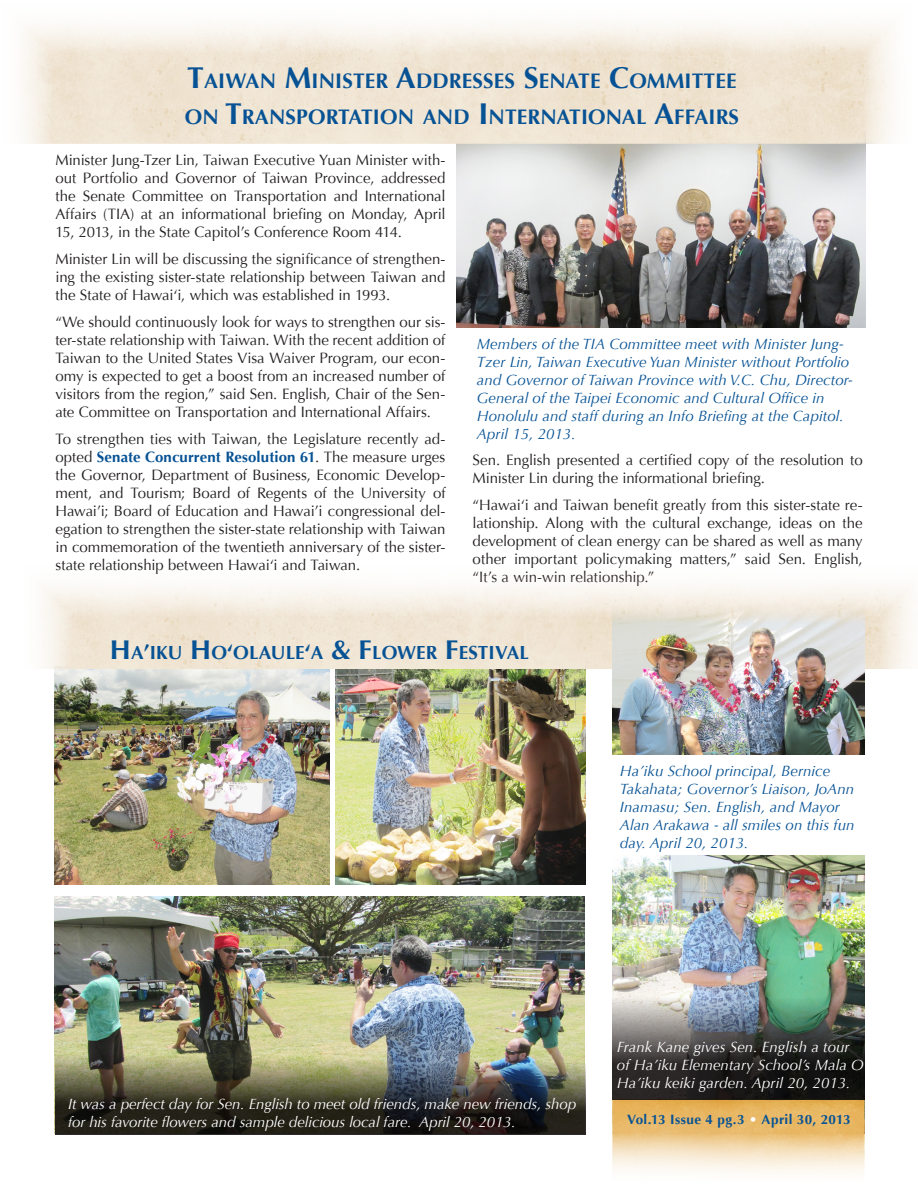
<style>
.page{position:relative;width:918px;height:1188px;background:#fff}
.page>*{position:absolute;margin:0;border:0;box-sizing:border-box;transform-origin:0 0}
.Senate_Headline{font:700 21px/36px "Optima";letter-spacing:.005em;color:#065294;text-align:right}
.Senate_Headline-2{font:700 18.9px "Optima";letter-spacing:.005em;color:#065294}
.Main_Optima{font:15px/18px "Optima";letter-spacing:-.005em;color:#231f20;text-align:justify}
.t1{font:italic 15px/18px "Optima";letter-spacing:.005em;color:#065294}
.t2{font:italic 15px/18px "Optima";letter-spacing:-.005em;color:#fff}
.Emphasis{font:700 13.5px "Optima";letter-spacing:.03em;color:#065294}
.s1{font-size:30px}
.s2{font-weight:700;color:#065294}
.s3{font-size:27px}
.s4{font-size:21px}
.s5{color:#fff}
</style>
<div class="page">
<img style="left:456px;top:143px;width:409px;height:185px">
<img style="left:54px;top:896px;width:531px;height:238px">
<img style="left:335px;top:669px;width:251px;height:215px">
<img style="left:612px;top:855px;width:252px;height:133px">
<img style="left:54px;top:669px;width:275px;height:215px">
<img style="left:612px;top:1099px;width:253px;height:74px">
<img style="left:55px;top:1052px;width:531px;height:83px">
<img style="left:612px;top:988px;width:253px;height:111px">
<img style="left:22px;top:22px;width:871px;height:121px">
<img style="left:41px;top:583px;width:871px;height:86px">
<img style="left:612px;top:603px;width:252px;height:152px">
<p class="Senate_Headline" style="left:187px;top:63px;width:475px"><span class="s1">T</span>AIWAN <span class="s1">M</span>I NISTER <span class="s1">A</span>DD RESSES <span class="s1">S</span>ENATE <span class="s1">C</span>OMMITT</p>
<p class="Senate_Headline" style="left:185px;top:63px;width:556px">EE<br>ON <span class="s1">T</span>RANSPORTATION AND <span class="s1">I</span>NTERNATIONAL <span class="s1">A</span>FFAI RS</p>
<p class="Main_Optima" style="left:55px;top:151px;width:392px">Minister Jung-Tzer Lin, Taiwan Executive Yuan Minister with&shy;out Portfolio and Governor of Taiwan Province, addressed the Senate Committee on Transportation and International Affairs (TIA) at an informational briefing on Monday, April 15, 2013, in the State Capitol’s Conference Room 414.</p>
<p class="Main_Optima" style="left:55px;top:250px;width:392px">Minister Lin will be discussing the significance of strengthen&shy;ing the existing sister-state relationship between Taiwan and the State of Hawai‘i, which was established in 1993.</p>
<p class="Main_Optima" style="left:55px;top:313px;width:392px">“We should continuously look for ways to strengthen our sis&shy;ter-state relationship with Taiwan. With the recent addition of Taiwan to the United States Visa Waiver Program, our econ&shy;omy is expected to get a boost from an increased number of visitors from the region,” said Sen. English, Chair of the Sen&shy;ate Committee on Transportation and International Affairs.</p>
<p class="Main_Optima" style="left:55px;top:430px;width:392px">To strengthen ties with Taiwan, the Legislature recently ad&shy;opted <span class="s2">Senate Concurrent Resolution 61</span>. The measure urges the Governor, Department of Business, Economic Develop&shy;ment, and Tourism; Board of Regents of the University of Hawai’i; Board of Education and Hawai’i congressional del&shy;egation to strengthen the sister-state relationship with Taiwan in commemoration of the twentieth anniversary of the sister&shy;state relationship between Hawai‘i and Taiwan.</p>
<p class="t1" style="left:477px;top:335px;width:377px">Members of the TIA Committee meet with Minister Jung-Tzer Lin, Taiwan Executive Yuan Minister without Portfolio and Governor of Taiwan Province with V.C. Chu, Director-General of the Taipei Economic and Cultural Office in Honolulu and staff during an Info Briefing at the Capitol.<br>April 15, 2013.</p>
<p class="Main_Optima" style="left:473px;top:451px;width:392px">Sen. English presented a certified copy of the resolution to<br>Minister Lin during the informational briefing.</p>
<p class="Main_Optima" style="left:473px;top:496px;width:392px">“Hawai‘i and Taiwan benefit greatly from this sister-state re&shy;lationship. Along with the cultural exchange, ideas on the development of clean energy can be shared as well as many other important policymaking matters,” said Sen. English, “It’s a win-win relationship.”</p>
<p class="Senate_Headline-2" style="left:110px;top:642px;width:421px"><span class="s3">H</span> A<span class="s4">’</span>IKU <span class="s3">H</span> O<span class="s4">‘</span>OLAULE<span class="s4">‘</span>A <span class="s3">&amp; F</span> LOWER <span class="s3">F</span> ESTIVAL</p>
<p class="t1" style="left:620px;top:762px;width:236px">Ha’iku School principal, Bernice<br>Takahata; Governor’s Liaison, JoAnn<br>Inamasu; Sen. English, and Mayor<br>Alan Arakawa - all smiles on this fun day. April 20, 2013.</p>
<p class="t2" style="left:68px;top:1095px;width:510px">It was a perfect day for Sen. English to meet old friends, make new friends, shop for his favorite flowers and sample delicious local fare. April 20, 2013.</p>
<p class="t2" style="left:617px;top:1038px;width:248px">Frank Kane gives Sen. English a tour of Ha’iku Elementary School’s Mala O<br>Ha’iku keiki garden. April 20, 2013.</p>
<p class="Emphasis" style="left:627px;top:1112px;width:225px">Vol.13 Issue 4 pg.3 <span class="s5">•</span> April 30, 2013</p>
</div>
